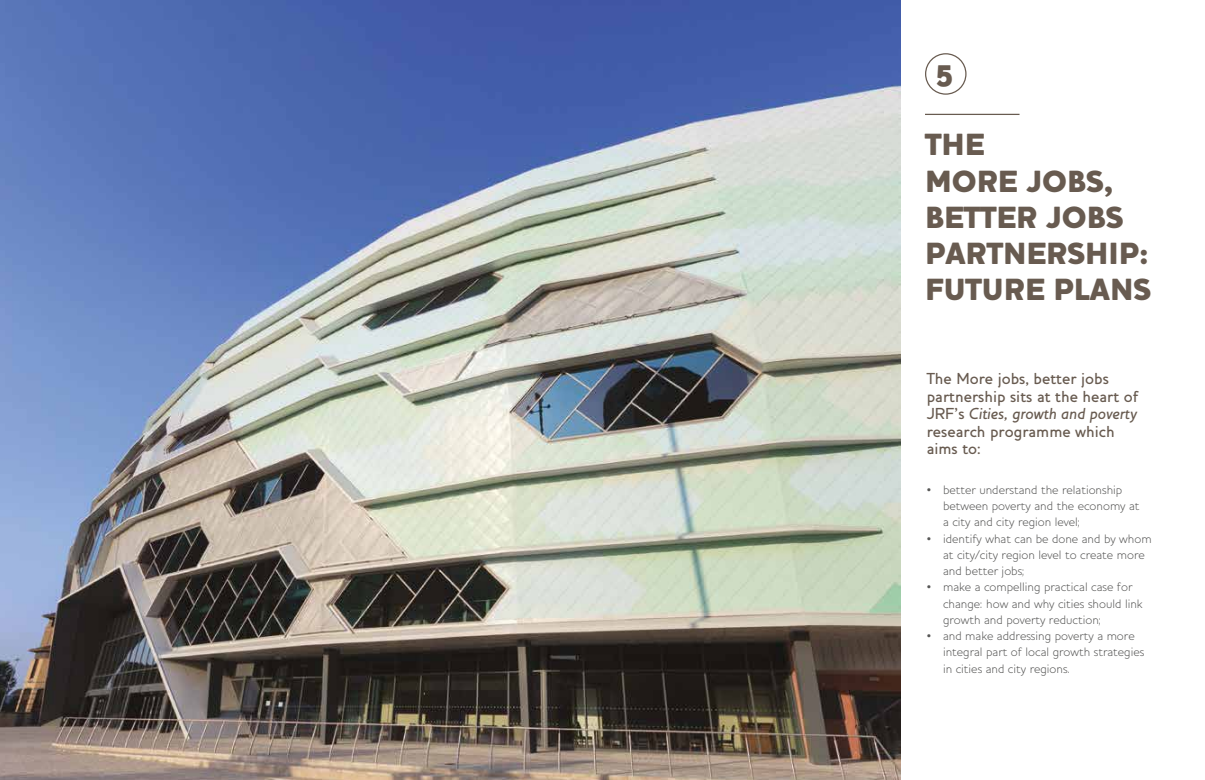
<style>
.page{position:relative;width:1205px;height:780px;background:#fff}
.page>*{position:absolute;margin:0;border:0;box-sizing:border-box;transform-origin:0 0}
.t1{font:800 31.25px/36.2px "Houschka Alternate";color:#685b50}
.t2{font:500 16.25px/17.5px "Houschka Alternate";color:#685b50}
.t3{font:300 12.5px/16.2px "Houschka Alternate";color:#575756}
.s1{font-style:italic}
</style>
<div class="page">
<img style="left:0;top:0;width:799px;height:780px">
<svg style="left:799px;top:0;width:101px;height:780px;background:#a3a9a7"></svg>
<hr style="left:925px;top:114px;width:94px;height:1px;background:#685b50">
<div style="left:925px;top:53px;width:41px;height:42px;border:1px solid #685b50;border-radius:50%"></div>
<h1 class="t1" style="left:935px;top:53px;width:20px">5</h1>
<h1 class="t1" style="left:925px;top:127px;width:228px">THE<br>MORE JOBS,<br>BETTER JOBS<br>PARTNERSHIP:<br>FUTURE PLANS</h1>
<h2 class="t2" style="left:927px;top:370px;width:213px">The More jobs, better jobs partnership sits at the heart of<br>JRF’s <span class="s1">Cities, growth and poverty </span>research programme which aims to:</h2>
<p class="t3" style="left:943px;top:481px;width:198px;text-indent:-16px">• better understand the relationship between poverty and the economy at a city and city region level;</p>
<p class="t3" style="left:943px;top:530px;width:210px;text-indent:-16px">• identify what can be done and by whom at city/city region level to create more and better jobs;</p>
<p class="t3" style="left:943px;top:579px;width:201px;text-indent:-16px">• make a compelling practical case for change: how and why cities should link growth and poverty reduction;</p>
<p class="t3" style="left:943px;top:627px;width:203px;text-indent:-16px">• and make addressing poverty a more integral part of local growth strategies in cities and city regions.</p>
</div>
